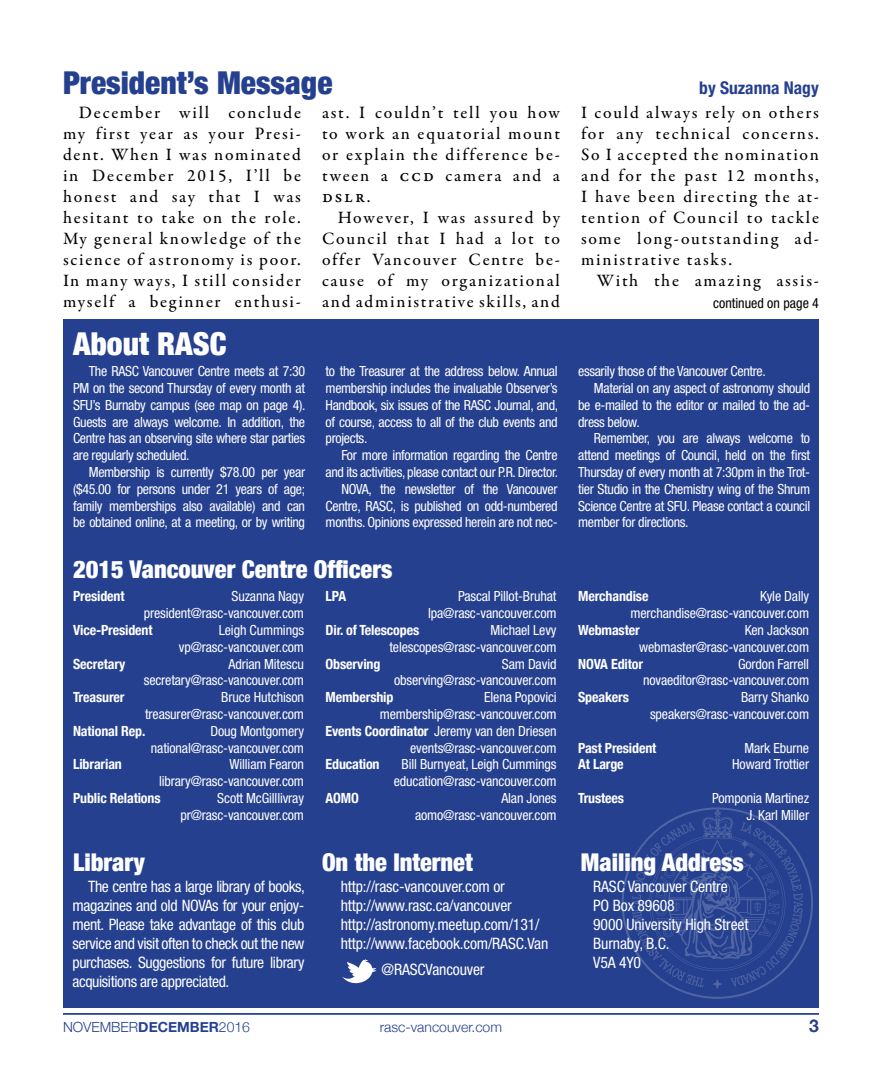
<style>
.page{position:relative;width:882px;height:1071px;background:#fff}
.page>*{position:absolute;margin:0;border:0;box-sizing:border-box;transform-origin:0 0}
.t1{font:900 condensed 31.5px "Helvetica Neue";color:#25408f}
.t2{font:900 condensed 31.5px "Helvetica Neue";color:#fff}
.t3{font:900 condensed 24.5px "Helvetica Neue";color:#fff}
.t4{font:500 17.5px/21px "Garamond Premr Pro";letter-spacing:.1em;color:#000;text-align:justify}
.t5{font:700 condensed 17.5px "Helvetica Neue";color:#25408f}
.t6{font:17.5px "Garamond Premr Pro Med Capt";color:#000}
.t7{font:700 17.5px "Helvetica Neue";color:#25408f}
.t8{font:condensed 15.75px/18.9px "Helvetica Neue LT Std";letter-spacing:-.01em;color:#fff}
.t9{font:condensed 14px/16.8px "Helvetica Neue LT Std";letter-spacing:-.01em;color:#fff;text-align:right}
.t10{font:700 condensed 14px "Helvetica Neue";letter-spacing:-.01em;color:#fff}
.t11{font:300 14px "Helvetica Neue";color:#25408f}
.t12{font:condensed 14px "Helvetica Neue LT Std";color:#000}
.s1{font-family:"Garamond Premr Pro Med Capt";font-weight:400}
.s2{font-family:"Garamond Premr Pro";font-weight:500}
.s3{font-family:"Helvetica Neue";font-weight:700}
.s4{font-weight:700}
</style>
<div class="page">
<hr style="left:63px;top:1013px;width:756px;height:2px;background:#25408f">
<div style="left:63px;top:319px;width:756px;height:689px;background:#25408f"></div>
<svg style="left:622px;top:807px;width:191px;height:192px"></svg>
<svg style="left:342px;top:959px;width:35px;height:24px"></svg>
<h1 class="t1" style="left:63px;top:56px;width:271px">President’s Message</h1>
<p class="t5" style="left:699px;top:73px;width:121px">by Suzanna Nagy</p>
<p class="t4" style="left:63px;top:102px;width:240px;text-indent:16px">December will conclude my first year as your Presi&shy;dent. When I was nominated in December 2015, I’ll be honest and say that I was hesitant to take on the role.<br>My general knowledge of the science of astronomy is poor.<br>In many ways, I still consider myself a beginner enthusi-</p>
<p class="t4" style="left:322px;top:103px;width:240px">ast. I couldn’t tell you how to work an equatorial mount or explain the difference be&shy;tween a <span class="s1">ccd</span> camera and a</p>
<p class="t4" style="left:581px;top:102px;width:240px">I could always rely on others for any technical concerns.<br>So I accepted the nomination and for the past 12 months, I have been directing the at&shy;tention of Council to tackle some long-outstanding ad&shy;ministrative tasks.</p>
<p class="t4" style="left:597px;top:270px;width:224px">With the amazing assis-</p>
<p class="t6" style="left:322px;top:187px;width:50px">dslr<span class="s2">.</span></p>
<p class="t4" style="left:322px;top:208px;width:240px;text-indent:16px">However, I was assured by Council that I had a lot to offer Vancouver Centre be&shy;cause of my organizational and administrative skills, and</p>
<p class="t12" style="left:713px;top:295px;width:107px">continued on page 4</p>
<h1 class="t2" style="left:73px;top:318px;width:155px">About RASC</h1>
<p class="t9" style="left:73px;top:363px;width:234px;text-align:justify;text-indent:16px">The RASC Vancouver Centre meets at 7:30<br>PM on the second Thursday of every month at SFU’s Burnaby campus (see map on page 4).<br>Guests are always welcome. In addition, the Centre has an observing site where star parties are regularly scheduled.</p>
<p class="t9" style="left:73px;top:464px;width:234px;text-align:justify;text-indent:16px">Membership is currently $78.00 per year ($45.00 for persons under 21 years of age; family memberships also available) and can be obtained online, at a meeting, or by writing</p>
<p class="t9" style="left:326px;top:363px;width:234px;text-align:justify">to the Treasurer at the address below. Annual membership includes the invaluable Observer’s Handbook, six issues of the RASC Journal, and, of course, access to all of the club events and projects.</p>
<p class="t9" style="left:326px;top:447px;width:234px">For more information regarding the Centre and its activities, please contact our P.R. Director.<br>NOVA, the newsletter of the Vancouver Centre, RASC, is published on odd-numbered months. Opinions expressed herein are not nec-</p>
<h2 class="t3" style="left:73px;top:549px;width:321px">2015 Vancouver Centre Officers</h2>
<p class="t10" style="left:73px;top:585px;width:53px">President</p>
<p class="t9" style="left:144px;top:588px;width:162px">Suzanna Nagy president@rasc-vancouver.com</p>
<p class="t10" style="left:73px;top:618px;width:81px">Vice-President</p>
<p class="t9" style="left:179px;top:622px;width:127px">Leigh Cummings vp@rasc-vancouver.com</p>
<p class="t10" style="left:73px;top:652px;width:54px">Secretary</p>
<p class="t9" style="left:144px;top:655px;width:162px">Adrian Mitescu secretary@rasc-vancouver.com</p>
<p class="t10" style="left:73px;top:686px;width:53px">Treasurer</p>
<p class="t9" style="left:145px;top:689px;width:160px">Bruce Hutchison treasurer@rasc-vancouver.com</p>
<p class="t10" style="left:73px;top:719px;width:74px">National Rep.</p>
<p class="t9" style="left:151px;top:722px;width:155px">Doug Montgomery national@rasc-vancouver.com</p>
<p class="t10" style="left:73px;top:753px;width:50px">Librarian</p>
<p class="t9" style="left:159px;top:756px;width:146px">William Fearon library@rasc-vancouver.com</p>
<p class="t10" style="left:73px;top:786px;width:89px">Public Relations</p>
<p class="t9" style="left:180px;top:790px;width:125px">Scott McGilllivray pr@rasc-vancouver.com</p>
<p class="t10" style="left:326px;top:585px;width:22px">LPA</p>
<p class="t9" style="left:428px;top:588px;width:130px">Pascal Pillot-Bruhat lpa@rasc-vancouver.com</p>
<p class="t10" style="left:326px;top:618px;width:95px">Dir. of Telescopes</p>
<p class="t9" style="left:389px;top:622px;width:169px">Michael Levy telescopes@rasc-vancouver.com</p>
<p class="t10" style="left:326px;top:652px;width:56px">Observing</p>
<p class="t9" style="left:394px;top:655px;width:164px">Sam David observing@rasc-vancouver.com</p>
<p class="t10" style="left:326px;top:686px;width:69px">Membership</p>
<p class="t9" style="left:326px;top:689px;width:233px">Elena Popovici membership@rasc-vancouver.com<br><span class="s3">Events Coordinator</span> Jeremy van den Driesen events@rasc-vancouver.com</p>
<p class="t10" style="left:326px;top:753px;width:56px">Education</p>
<p class="t9" style="left:394px;top:756px;width:164px;text-align:center">Bill Burnyeat, Leigh Cummings education@rasc-vancouver.com</p>
<p class="t10" style="left:326px;top:786px;width:35px">AOMO</p>
<p class="t9" style="left:415px;top:790px;width:143px">Alan Jones aomo@rasc-vancouver.com</p>
<p class="t9" style="left:578px;top:363px;width:189px">essarily those of the Vancouver Centre.</p>
<p class="t9" style="left:594px;top:380px;width:218px">Material on any aspect of astronomy should</p>
<p class="t9" style="left:578px;top:396px;width:234px">be e-mailed to the editor or mailed to the ad-</p>
<p class="t9" style="left:578px;top:413px;width:63px">dress below.</p>
<p class="t9" style="left:594px;top:430px;width:218px">Remember, you are always welcome to</p>
<p class="t9" style="left:578px;top:447px;width:234px">attend meetings of Council, held on the first</p>
<p class="t9" style="left:578px;top:464px;width:234px">Thursday of every month at 7:30pm in the Trot-</p>
<p class="t9" style="left:578px;top:480px;width:234px">tier Studio in the Chemistry wing of the Shrum</p>
<p class="t9" style="left:578px;top:497px;width:234px">Science Centre at SFU. Please contact a council</p>
<p class="t9" style="left:578px;top:514px;width:112px">member for directions.</p>
<p class="t10" style="left:578px;top:585px;width:72px">Merchandise</p>
<p class="t9" style="left:630px;top:588px;width:180px">Kyle Dally merchandise@rasc-vancouver.com</p>
<p class="t10" style="left:578px;top:618px;width:63px">Webmaster</p>
<p class="t9" style="left:639px;top:622px;width:171px">Ken Jackson webmaster@rasc-vancouver.com</p>
<p class="t10" style="left:578px;top:652px;width:66px">NOVA Editor</p>
<p class="t9" style="left:643px;top:655px;width:168px">Gordon Farrell novaeditor@rasc-vancouver.com</p>
<p class="t10" style="left:578px;top:686px;width:52px">Speakers</p>
<p class="t9" style="left:650px;top:689px;width:161px">Barry Shanko speakers@rasc-vancouver.com</p>
<p class="t10" style="left:578px;top:736px;width:80px">Past President</p>
<p class="t9" style="left:744px;top:739px;width:66px">Mark Eburne</p>
<p class="t10" style="left:578px;top:753px;width:47px">At Large</p>
<p class="t9" style="left:732px;top:756px;width:78px">Howard Trottier</p>
<p class="t10" style="left:578px;top:786px;width:47px">Trustees</p>
<p class="t9" style="left:712px;top:790px;width:99px">Pomponia Martinez<br>J. Karl Miller</p>
<h2 class="t3" style="left:322px;top:842px;width:152px">On the Internet</h2>
<h2 class="t3" style="left:581px;top:842px;width:164px">Mailing Address</h2>
<h2 class="t3" style="left:73px;top:842px;width:73px">Library</h2>
<p class="t8" style="left:72px;top:877px;width:234px;text-align:justify;text-indent:16px">The centre has a large library of books, magazines and old NOVAs for your enjoy&shy;ment. Please take advantage of this club service and visit often to check out the new purchases. Suggestions for future library acquisitions are appreciated.</p>
<p class="t8" style="left:341px;top:877px;width:209px">http://rasc-vancouver.com or http://www.rasc.ca/vancouver http://astronomy.meetup.com/131/ http://www.facebook.com/RASC.Van</p>
<p class="t8" style="left:593px;top:877px;width:157px">RASC Vancouver Centre<br>PO Box 89608<br>9000 University High Street<br>Burnaby, B.C.<br>V5A 4Y0</p>
<p class="t8" style="left:382px;top:960px;width:104px">@RASCVancouver</p>
<p class="t11" style="left:63px;top:1016px;width:189px">NOVEMBER<span class="s4">DECEMBER</span>2016</p>
<p class="t11" style="left:380px;top:1016px;width:124px">rasc-vancouver.com</p>
<p class="t7" style="left:809px;top:1012px;width:11px">3</p>
</div>
